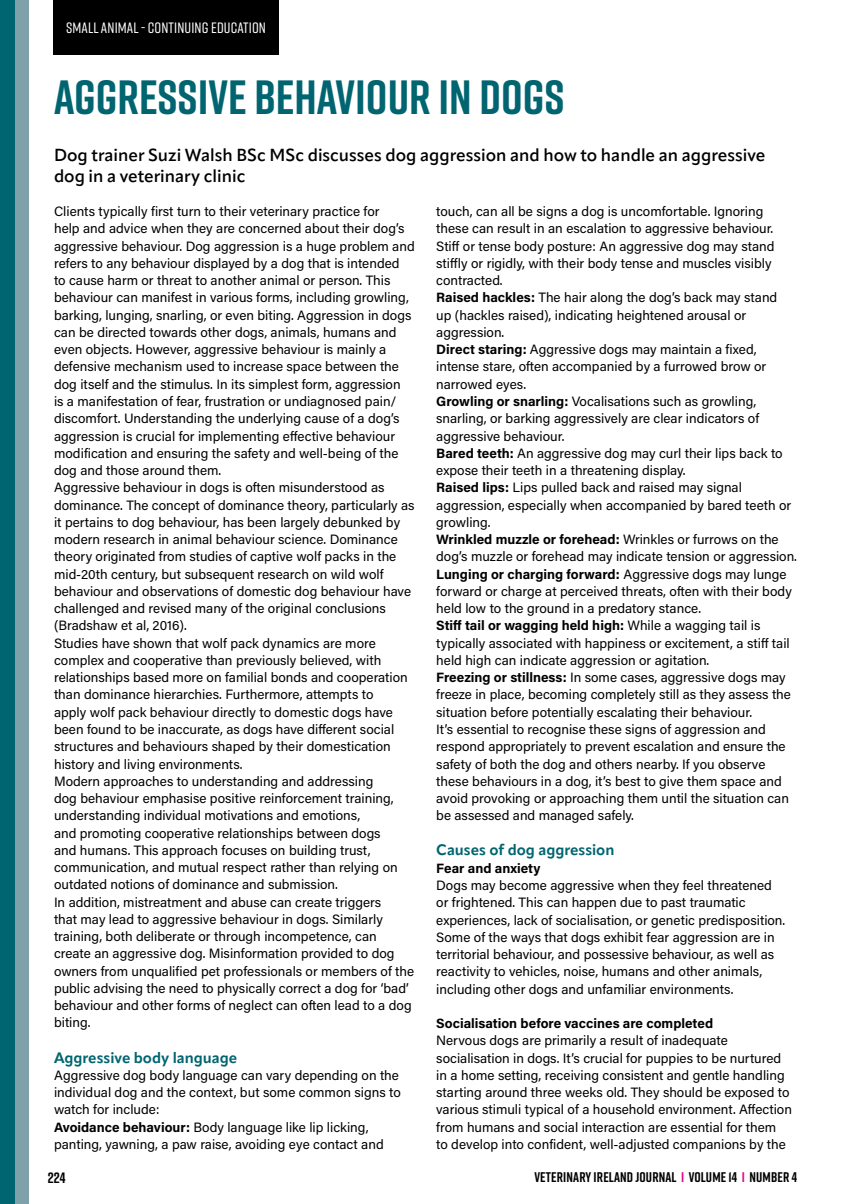
<style>
.page{position:relative;width:851px;height:1204px;background:#fff}
.page>*{position:absolute;margin:0;border:0;box-sizing:border-box;transform-origin:0 0}
.t1{font:700 48px "Rift";color:#006570}
.t2{font:600 17.25px/21px "Apparat";color:#000}
.t3{font:700 15px "Apparat";color:#006570}
.t4{font:500 15px "Rift";letter-spacing:.01em;color:#fff}
.t5{font:700 15px "Rift";color:#000}
.t6{font:700 13.95px "Rift";letter-spacing:.01em;color:#000}
.t7{font:13.5px/17.2px "Acumin Pro";color:#000}
.t8{font:700 13.5px "Acumin Pro";color:#000}
.s1{font-weight:700}
.s2{color:#ec008c}
</style>
<div class="page">
<div style="left:53px;top:0;width:226px;height:54px;background:#000"></div>
<div style="left:0;top:0;width:28px;height:1203px;background:#7ea1aa"></div>
<div style="left:0;top:0;width:14px;height:1203px;background:#006570"></div>
<p class="t4" style="left:66px;top:17px;width:201px">SMALL ANIMAL - CONTINUING EDUCATION</p>
<h1 class="t1" style="left:54px;top:63px;width:512px">AGGRESSIVE BEHAVIOUR IN DOGS</h1>
<p class="t2" style="left:54px;top:144px;width:712px">Dog trainer Suzi Walsh BSc MSc discusses dog aggression and how to handle an aggressive dog in a veterinary clinic</p>
<p class="t7" style="left:54px;top:202px;width:362px">Clients typically first turn to their veterinary practice for<br>help and advice when they are concerned about their dog’s aggressive behaviour. Dog aggression is a huge problem and refers to any behaviour displayed by a dog that is intended<br>to cause harm or threat to another animal or person. This behaviour can manifest in various forms, including growling, barking, lunging, snarling, or even biting. Aggression in dogs can be directed towards other dogs, animals, humans and even objects. However, aggressive behaviour is mainly a defensive mechanism used to increase space between the dog itself and the stimulus. In its simplest form, aggression<br>is a manifestation of fear, frustration or undiagnosed pain/ discomfort. Understanding the underlying cause of a dog’s aggression is crucial for implementing effective behaviour modification and ensuring the safety and well-being of the dog and those around them.<br>Aggressive behaviour in dogs is often misunderstood as dominance. The concept of dominance theory, particularly as it pertains to dog behaviour, has been largely debunked by modern research in animal behaviour science. Dominance theory originated from studies of captive wolf packs in the mid-20th century, but subsequent research on wild wolf behaviour and observations of domestic dog behaviour have challenged and revised many of the original conclusions (Bradshaw et al, 2016).<br>Studies have shown that wolf pack dynamics are more complex and cooperative than previously believed, with relationships based more on familial bonds and cooperation than dominance hierarchies. Furthermore, attempts to<br>apply wolf pack behaviour directly to domestic dogs have been found to be inaccurate, as dogs have different social structures and behaviours shaped by their domestication history and living environments.<br>Modern approaches to understanding and addressing<br>dog behaviour emphasise positive reinforcement training, understanding individual motivations and emotions,<br>and promoting cooperative relationships between dogs<br>and humans. This approach focuses on building trust, communication, and mutual respect rather than relying on outdated notions of dominance and submission.<br>In addition, mistreatment and abuse can create triggers<br>that may lead to aggressive behaviour in dogs. Similarly training, both deliberate or through incompetence, can create an aggressive dog. Misinformation provided to dog owners from unqualified pet professionals or members of the public advising the need to physically correct a dog for ‘bad’ behaviour and other forms of neglect can often lead to a dog biting.</p>
<p class="t3" style="left:54px;top:1048px;width:185px">Aggressive body language</p>
<p class="t7" style="left:54px;top:1065px;width:348px">Aggressive dog body language can vary depending on the individual dog and the context, but some common signs to watch for include:<br><span class="s1">Avoidance behaviour:</span> Body language like lip licking, panting, yawning, a paw raise, avoiding eye contact and</p>
<p class="t7" style="left:436px;top:202px;width:362px">touch, can all be signs a dog is uncomfortable. Ignoring these can result in an escalation to aggressive behaviour.<br>Stiff or tense body posture: An aggressive dog may stand stiffly or rigidly, with their body tense and muscles visibly contracted.<br><span class="s1">Raised hackles:</span> The hair along the dog’s back may stand<br>up (hackles raised), indicating heightened arousal or aggression.<br><span class="s1">Direct staring:</span> Aggressive dogs may maintain a fixed, intense stare, often accompanied by a furrowed brow or narrowed eyes.<br><span class="s1">Growling or snarling:</span> Vocalisations such as growling, snarling, or barking aggressively are clear indicators of aggressive behaviour.<br><span class="s1">Bared teeth:</span> An aggressive dog may curl their lips back to expose their teeth in a threatening display.<br><span class="s1">Raised lips:</span> Lips pulled back and raised may signal aggression, especially when accompanied by bared teeth or growling.<br><span class="s1">Wrinkled muzzle or forehead:</span> Wrinkles or furrows on the dog’s muzzle or forehead may indicate tension or aggression.<br><span class="s1">Lunging or charging forward:</span> Aggressive dogs may lunge forward or charge at perceived threats, often with their body held low to the ground in a predatory stance.<br><span class="s1">Stiff tail or wagging held high:</span> While a wagging tail is typically associated with happiness or excitement, a stiff tail held high can indicate aggression or agitation.<br><span class="s1">Freezing or stillness:</span> In some cases, aggressive dogs may freeze in place, becoming completely still as they assess the situation before potentially escalating their behaviour.<br>It’s essential to recognise these signs of aggression and respond appropriately to prevent escalation and ensure the safety of both the dog and others nearby. If you observe these behaviours in a dog, it’s best to give them space and avoid provoking or approaching them until the situation can be assessed and managed safely.</p>
<p class="t3" style="left:436px;top:841px;width:180px">Causes of dog aggression</p>
<p class="t8" style="left:436px;top:858px;width:106px">Fear and anxiety</p>
<p class="t7" style="left:436px;top:876px;width:350px">Dogs may become aggressive when they feel threatened or frightened. This can happen due to past traumatic experiences, lack of socialisation, or genetic predisposition.<br>Some of the ways that dogs exhibit fear aggression are in territorial behaviour, and possessive behaviour, as well as reactivity to vehicles, noise, humans and other animals, including other dogs and unfamiliar environments.</p>
<p class="t8" style="left:436px;top:1013px;width:278px">Socialisation before vaccines are completed</p>
<p class="t7" style="left:436px;top:1031px;width:357px">Nervous dogs are primarily a result of inadequate socialisation in dogs. It’s crucial for puppies to be nurtured in a home setting, receiving consistent and gentle handling starting around three weeks old. They should be exposed to various stimuli typical of a household environment. Affection from humans and social interaction are essential for them<br>to develop into confident, well-adjusted companions by the</p>
<p class="t5" style="left:48px;top:1166px;width:19px">224</p>
<p class="t6" style="left:534px;top:1167px;width:264px">VETERINARY IRELAND JOURNAL <span class="s2">I</span> VOLUME 14 <span class="s2">I</span> NUMBER 4</p>
</div>
